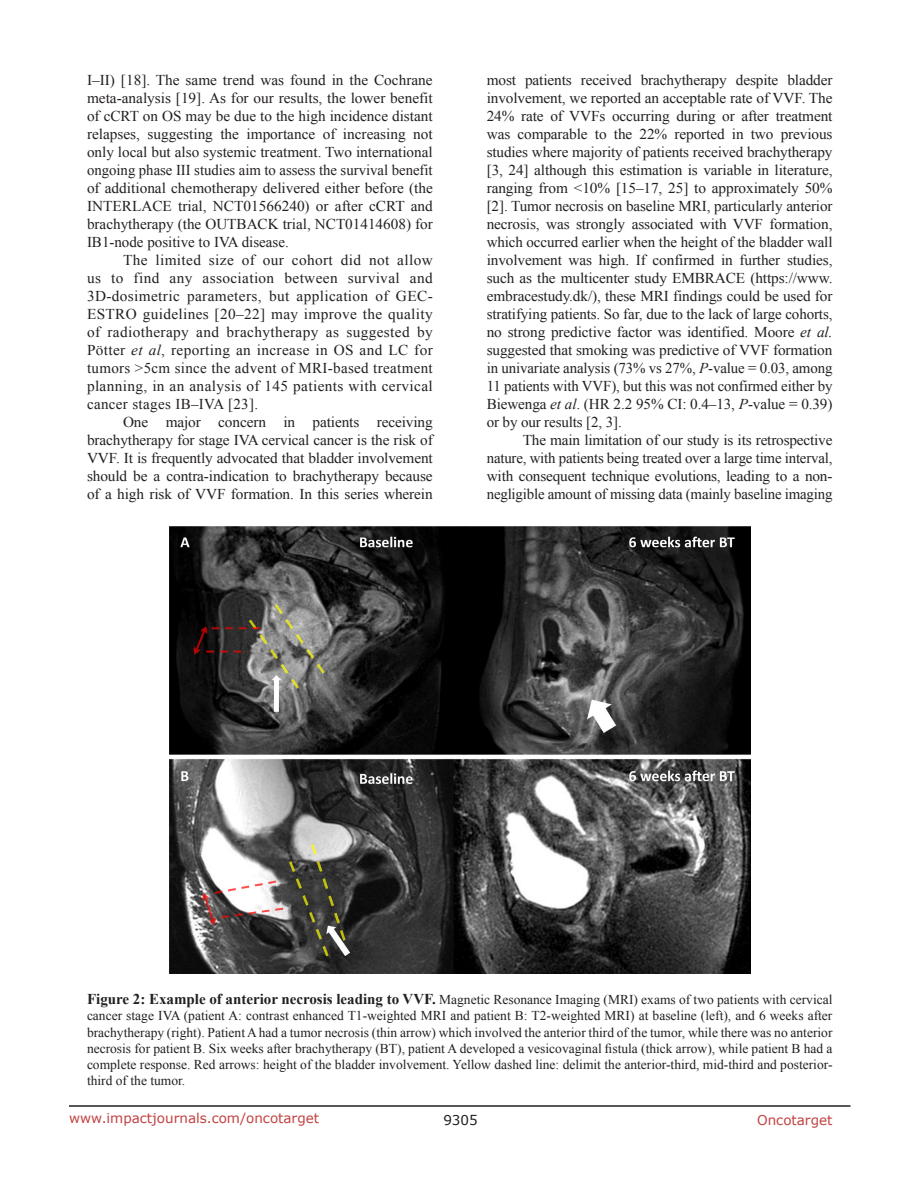
<style>
.page{position:relative;width:918px;height:1188px;background:#fff}
.page>*{position:absolute;margin:0;border:0;box-sizing:border-box;transform-origin:0 0}
.BodyText{font:15px/18px "Times New Roman";letter-spacing:-.01em;color:#231f20;text-align:justify}
.Figuretrx{font:13.5px/16.2px "Times New Roman";color:#231f20;text-align:justify}
.t1{font:13.5px "Verdana";color:#c24141}
.t2{font:13.5px "Verdana";color:#231f20}
.s1{font-style:italic}
.s2{font-weight:700;font-size:15px}
</style>
<div class="page">
<hr style="left:69px;top:1105px;width:781px;height:2px;background:#231f20">
<img style="left:169px;top:526px;width:581px;height:448px">
<p class="BodyText" style="left:87px;top:71px;width:347px">I–II) [18]. The same trend was found in the Cochrane meta-analysis [19]. As for our results, the lower benefit of cCRT on OS may be due to the high incidence distant relapses, suggesting the importance of increasing not only local but also systemic treatment. Two international ongoing phase III studies aim to assess the survival benefit of additional chemotherapy delivered either before (the INTERLACE trial, NCT01566240) or after cCRT and brachytherapy (the OUTBACK trial, NCT01414608) for IB1-node positive to IVA disease.</p>
<p class="BodyText" style="left:87px;top:251px;width:347px;text-indent:36px">The limited size of our cohort did not allow us to find any association between survival and 3D-dosimetric parameters, but application of GEC-ESTRO guidelines [20–22] may improve the quality of radiotherapy and brachytherapy as suggested by Pötter <span class="s1">et al</span>, reporting an increase in OS and LC for tumors &gt;5cm since the advent of MRI-based treatment planning, in an analysis of 145 patients with cervical cancer stages IB–IVA [23].</p>
<p class="BodyText" style="left:87px;top:413px;width:347px;text-indent:36px">One major concern in patients receiving brachytherapy for stage IVA cervical cancer is the risk of VVF. It is frequently advocated that bladder involvement should be a contra-indication to brachytherapy because of a high risk of VVF formation. In this series wherein</p>
<p class="BodyText" style="left:487px;top:71px;width:347px">most patients received brachytherapy despite bladder involvement, we reported an acceptable rate of VVF. The 24% rate of VVFs occurring during or after treatment was comparable to the 22% reported in two previous studies where majority of patients received brachytherapy [3, 24] although this estimation is variable in literature, ranging from &lt;10% [15–17, 25] to approximately 50% [2]. Tumor necrosis on baseline MRI, particularly anterior necrosis, was strongly associated with VVF formation, which occurred earlier when the height of the bladder wall involvement was high. If confirmed in further studies, such as the multicenter study EMBRACE (https://www. embracestudy.dk/), these MRI findings could be used for stratifying patients. So far, due to the lack of large cohorts, no strong predictive factor was identified. Moore <span class="s1">et al. </span>suggested that smoking was predictive of VVF formation in univariate analysis (73% vs 27%, <span class="s1">P</span>-value = 0.03, among 11 patients with VVF), but this was not confirmed either by Biewenga <span class="s1">et al</span>. (HR 2.2 95% CI: 0.4–13, <span class="s1">P</span>-value = 0.39) or by our results [2, 3].</p>
<p class="BodyText" style="left:487px;top:431px;width:347px;text-indent:36px">The main limitation of our study is its retrospective nature, with patients being treated over a large time interval, with consequent technique evolutions, leading to a non&shy;negligible amount of missing data (mainly baseline imaging</p>
<p class="Figuretrx" style="left:87px;top:991px;width:747px"><span class="s2">Figure 2: Example of anterior necrosis leading to VVF.</span> Magnetic Resonance Imaging (MRI) exams of two patients with cervical cancer stage IVA (patient A: contrast enhanced T1-weighted MRI and patient B: T2-weighted MRI) at baseline (left), and 6 weeks after brachytherapy (right). Patient A had a tumor necrosis (thin arrow) which involved the anterior third of the tumor, while there was no anterior necrosis for patient B. Six weeks after brachytherapy (BT), patient A developed a vesicovaginal fistula (thick arrow), while patient B had a complete response. Red arrows: height of the bladder involvement. Yellow dashed line: delimit the anterior-third, mid-third and posterior&shy;third of the tumor.</p>
<p class="t1" style="left:69px;top:1109px;width:252px">www.impactjournals.com/oncotarget</p>
<p class="t2" style="left:443px;top:1111px;width:36px">9305</p>
<p class="t1" style="left:757px;top:1111px;width:77px">Oncotarget</p>
</div>
